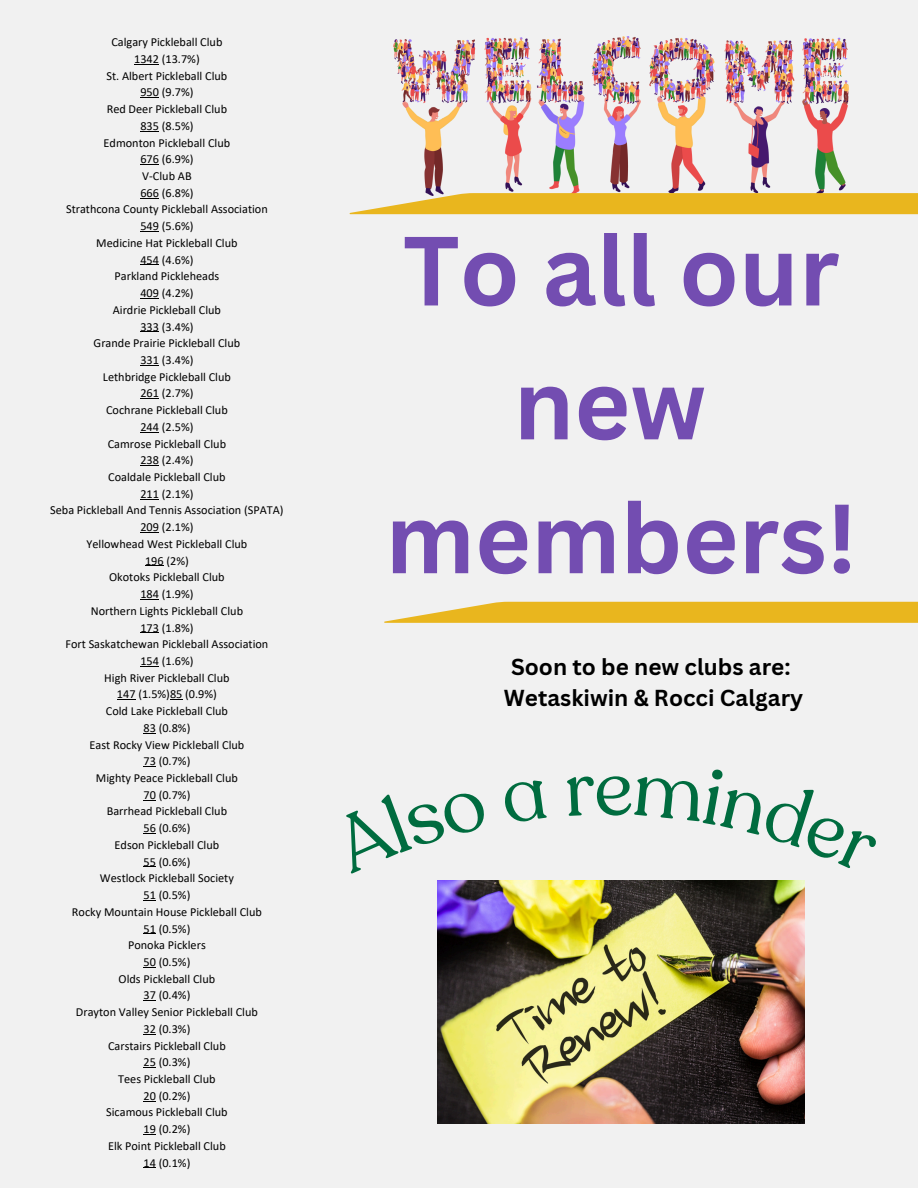
<style>
.page{position:relative;width:918px;height:1188px;background:#f1f1f1}
.page>*{position:absolute;margin:0;border:0;box-sizing:border-box;transform-origin:0 0}
.t1{font:700 96px/133.8px "Canva Sans";color:#734db1;text-align:center}
.t2{font:700 22.5px/31.5px "Canva Sans";color:#000;text-align:center}
.t3{font:12.3px "Calibri";color:#000}
</style>
<div class="page">
<img style="left:393px;top:37px;width:456px;height:156px">
<img style="left:438px;top:881px;width:366px;height:243px">
<svg style="left:134px;top:64px;width:25px;height:1px"></svg>
<svg style="left:140px;top:97px;width:19px;height:1px"></svg>
<svg style="left:140px;top:131px;width:19px;height:1px"></svg>
<svg style="left:140px;top:164px;width:19px;height:1px"></svg>
<svg style="left:140px;top:198px;width:19px;height:1px"></svg>
<svg style="left:140px;top:231px;width:19px;height:1px"></svg>
<svg style="left:140px;top:264px;width:19px;height:1px"></svg>
<svg style="left:140px;top:298px;width:19px;height:1px"></svg>
<svg style="left:140px;top:331px;width:19px;height:1px"></svg>
<svg style="left:140px;top:365px;width:19px;height:1px"></svg>
<svg style="left:140px;top:398px;width:19px;height:1px"></svg>
<svg style="left:140px;top:432px;width:19px;height:1px"></svg>
<svg style="left:140px;top:465px;width:19px;height:1px"></svg>
<svg style="left:140px;top:499px;width:19px;height:1px"></svg>
<svg style="left:140px;top:532px;width:19px;height:1px"></svg>
<svg style="left:145px;top:565px;width:19px;height:1px"></svg>
<svg style="left:140px;top:599px;width:19px;height:1px"></svg>
<svg style="left:140px;top:632px;width:19px;height:1px"></svg>
<svg style="left:140px;top:666px;width:19px;height:1px"></svg>
<svg style="left:117px;top:699px;width:19px;height:1px"></svg>
<svg style="left:170px;top:699px;width:12px;height:1px"></svg>
<svg style="left:143px;top:733px;width:13px;height:1px"></svg>
<svg style="left:143px;top:766px;width:13px;height:1px"></svg>
<svg style="left:143px;top:800px;width:13px;height:1px"></svg>
<svg style="left:143px;top:833px;width:13px;height:1px"></svg>
<svg style="left:143px;top:866px;width:13px;height:1px"></svg>
<svg style="left:143px;top:900px;width:13px;height:1px"></svg>
<svg style="left:143px;top:933px;width:13px;height:1px"></svg>
<svg style="left:143px;top:967px;width:13px;height:1px"></svg>
<svg style="left:143px;top:1000px;width:13px;height:1px"></svg>
<svg style="left:143px;top:1034px;width:13px;height:1px"></svg>
<svg style="left:143px;top:1067px;width:13px;height:1px"></svg>
<svg style="left:143px;top:1101px;width:13px;height:1px"></svg>
<svg style="left:143px;top:1134px;width:13px;height:1px"></svg>
<svg style="left:143px;top:1167px;width:13px;height:1px"></svg>
<div style="left:384px;top:602px;width:534px;height:21px;background:#e9b61e"></div>
<div style="left:350px;top:193px;width:568px;height:21px;background:#e9b61e"></div>
<p class="t3" style="left:111px;top:37px;width:113px">Calgary Pickleball Club</p>
<p class="t3" style="left:134px;top:54px;width:67px">1342 (13.7%)</p>
<p class="t3" style="left:106px;top:70px;width:122px">St. Albert Pickleball Club</p>
<p class="t3" style="left:140px;top:87px;width:55px">950 (9.7%)</p>
<p class="t3" style="left:107px;top:104px;width:122px">Red Deer Pickleball Club</p>
<p class="t3" style="left:140px;top:121px;width:55px">835 (8.5%)</p>
<p class="t3" style="left:104px;top:137px;width:128px">Edmonton Pickleball Club</p>
<p class="t3" style="left:140px;top:154px;width:55px">676 (6.9%)</p>
<p class="t3" style="left:142px;top:171px;width:51px">V-Club AB</p>
<p class="t3" style="left:140px;top:188px;width:55px">666 (6.8%)</p>
<p class="t3" style="left:66px;top:204px;width:203px">Strathcona County Pickleball Association</p>
<p class="t3" style="left:140px;top:221px;width:55px">549 (5.6%)</p>
<p class="t3" style="left:96px;top:238px;width:143px">Medicine Hat Pickleball Club</p>
<p class="t3" style="left:140px;top:254px;width:55px">454 (4.6%)</p>
<p class="t3" style="left:115px;top:271px;width:106px">Parkland Pickleheads</p>
<p class="t3" style="left:140px;top:288px;width:55px">409 (4.2%)</p>
<p class="t3" style="left:113px;top:305px;width:110px">Airdrie Pickleball Club</p>
<p class="t3" style="left:140px;top:321px;width:55px">333 (3.4%)</p>
<p class="t3" style="left:94px;top:338px;width:148px">Grande Prairie Pickleball Club</p>
<p class="t3" style="left:140px;top:355px;width:55px">331 (3.4%)</p>
<p class="t3" style="left:103px;top:371px;width:130px">Lethbridge Pickleball Club</p>
<p class="t3" style="left:140px;top:388px;width:55px">261 (2.7%)</p>
<p class="t3" style="left:106px;top:405px;width:123px">Cochrane Pickleball Club</p>
<p class="t3" style="left:140px;top:422px;width:55px">244 (2.5%)</p>
<p class="t3" style="left:108px;top:438px;width:120px">Camrose Pickleball Club</p>
<p class="t3" style="left:140px;top:455px;width:55px">238 (2.4%)</p>
<p class="t3" style="left:108px;top:472px;width:119px">Coaldale Pickleball Club</p>
<p class="t3" style="left:140px;top:489px;width:55px">211 (2.1%)</p>
<p class="t3" style="left:50px;top:505px;width:235px">Seba Pickleball And Tennis Association (SPATA)</p>
<p class="t3" style="left:140px;top:522px;width:55px">209 (2.1%)</p>
<p class="t3" style="left:86px;top:539px;width:162px">Yellowhead West Pickleball Club</p>
<p class="t3" style="left:145px;top:555px;width:45px">196 (2%)</p>
<p class="t3" style="left:109px;top:572px;width:117px">Okotoks Pickleball Club</p>
<p class="t3" style="left:140px;top:589px;width:55px">184 (1.9%)</p>
<p class="t3" style="left:91px;top:606px;width:154px">Northern Lights Pickleball Club</p>
<p class="t3" style="left:140px;top:622px;width:55px">173 (1.8%)</p>
<p class="t3" style="left:65px;top:639px;width:204px">Fort Saskatchewan Pickleball Association</p>
<p class="t3" style="left:140px;top:656px;width:55px">154 (1.6%)</p>
<p class="t3" style="left:104px;top:672px;width:127px">High River Pickleball Club</p>
<p class="t3" style="left:117px;top:689px;width:102px">147 (1.5%)85 (0.9%)</p>
<p class="t3" style="left:106px;top:706px;width:124px">Cold Lake Pickleball Club</p>
<p class="t3" style="left:143px;top:723px;width:48px">83 (0.8%)</p>
<p class="t3" style="left:90px;top:739px;width:156px">East Rocky View Pickleball Club</p>
<p class="t3" style="left:143px;top:756px;width:48px">73 (0.7%)</p>
<p class="t3" style="left:96px;top:773px;width:143px">Mighty Peace Pickleball Club</p>
<p class="t3" style="left:143px;top:790px;width:48px">70 (0.7%)</p>
<p class="t3" style="left:107px;top:806px;width:122px">Barrhead Pickleball Club</p>
<p class="t3" style="left:143px;top:823px;width:48px">56 (0.6%)</p>
<p class="t3" style="left:115px;top:840px;width:106px">Edson Pickleball Club</p>
<p class="t3" style="left:143px;top:856px;width:48px">55 (0.6%)</p>
<p class="t3" style="left:100px;top:873px;width:136px">Westlock Pickleball Society</p>
<p class="t3" style="left:143px;top:890px;width:48px">51 (0.5%)</p>
<p class="t3" style="left:72px;top:907px;width:191px">Rocky Mountain House Pickleball Club</p>
<p class="t3" style="left:143px;top:923px;width:48px">51 (0.5%)</p>
<p class="t3" style="left:128px;top:940px;width:79px">Ponoka Picklers</p>
<p class="t3" style="left:143px;top:957px;width:48px">50 (0.5%)</p>
<p class="t3" style="left:119px;top:973px;width:98px">Olds Pickleball Club</p>
<p class="t3" style="left:143px;top:990px;width:48px">37 (0.4%)</p>
<p class="t3" style="left:76px;top:1007px;width:184px">Drayton Valley Senior Pickleball Club</p>
<p class="t3" style="left:143px;top:1024px;width:48px">32 (0.3%)</p>
<p class="t3" style="left:108px;top:1040px;width:119px">Carstairs Pickleball Club</p>
<p class="t3" style="left:143px;top:1057px;width:48px">25 (0.3%)</p>
<p class="t3" style="left:118px;top:1074px;width:99px">Tees Pickleball Club</p>
<p class="t3" style="left:143px;top:1091px;width:48px">20 (0.2%)</p>
<p class="t3" style="left:106px;top:1107px;width:123px">Sicamous Pickleball Club</p>
<p class="t3" style="left:143px;top:1124px;width:48px">19 (0.2%)</p>
<p class="t3" style="left:108px;top:1141px;width:119px">Elk Point Pickleball Club</p>
<h1 class="t3" style="left:143px;top:1157px;width:48px">14 (0.1%)</h1>
<h3 class="t1" style="left:385px;top:201px;width:473px">To all our new members!</h3>
<h2 class="t2" style="left:504px;top:651px;width:301px">Soon to be new clubs are:<br>Wetaskiwin &amp; Rocci Calgary</h2>
</div>
